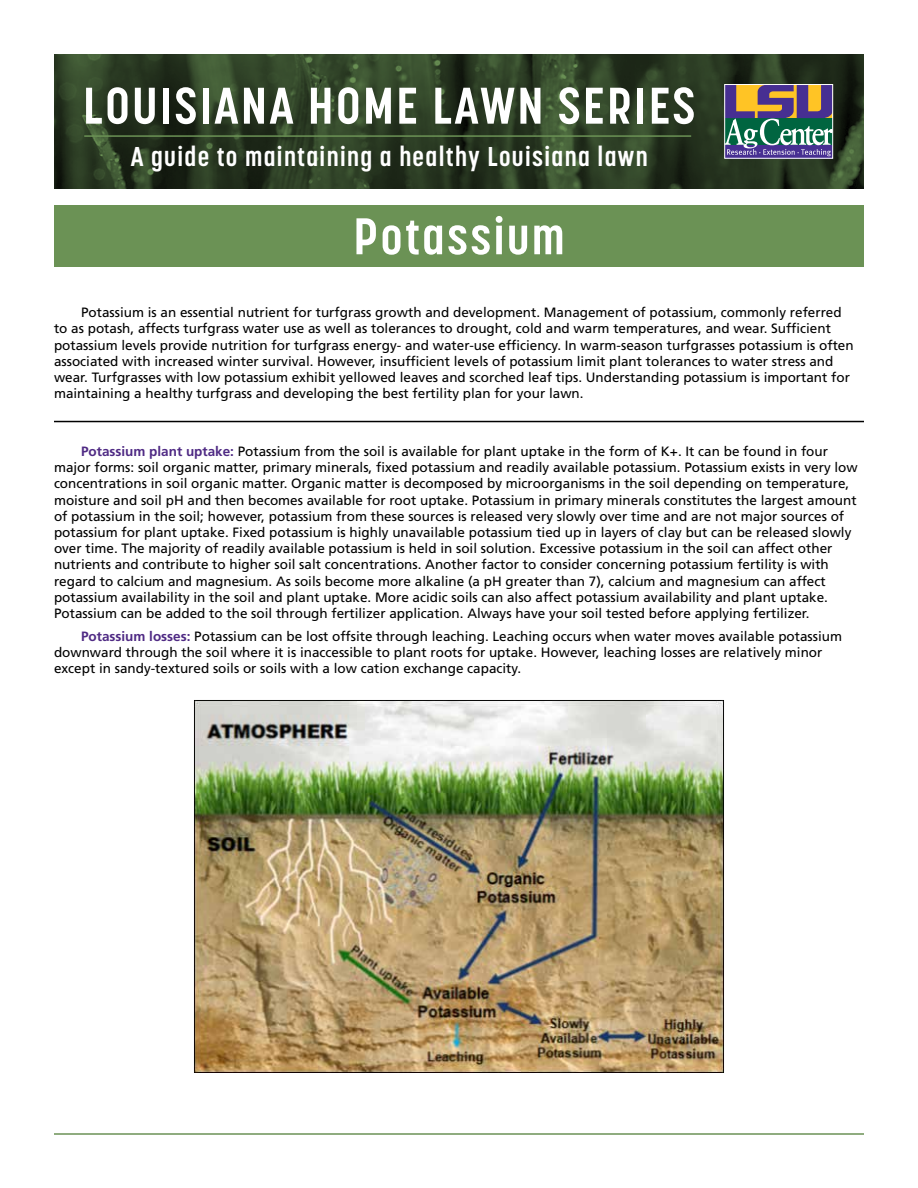
<style>
.page{position:relative;width:918px;height:1188px;background:#fff}
.page>*{position:absolute;margin:0;border:0;box-sizing:border-box;transform-origin:0 0}
.t1{font:700 51px "Korolev Condensed";letter-spacing:.05em;color:#fff}
.Title_2{font:700 27px "Korolev Condensed";letter-spacing:.05em;color:#fff}
.Body_text{font:13.5px/16.2px "Frutiger LT Std";color:#000}
.s1{font-weight:700;color:#4f2a84}
</style>
<div class="page">
<div style="left:54px;top:205px;width:810px;height:62px;background:#6b9255"></div>
<svg style="left:54px;top:54px;width:810px;height:135px;background:#2b3c23"></svg>
<div style="left:725px;top:145px;width:108px;height:13px;background:#472f92"></div>
<svg style="left:726px;top:86px;width:105px;height:70px"></svg>
<div style="left:724px;top:84px;width:109px;height:75px;border:1px solid #fff"></div>
<hr style="left:84px;top:135px;width:607px;height:2px;background:#6b9255">
<hr style="left:54px;top:421px;width:810px;height:1px;background:#000">
<hr style="left:54px;top:1133px;width:810px;height:2px;background:#6b9255">
<img style="left:194px;top:700px;width:530px;height:373px">
<h1 class="t1" style="left:83px;top:76px;width:613px">LOUISIANA HOME LAWN SERIES</h1>
<h2 class="Title_2" style="left:131px;top:140px;width:518px">A guide to maintaining a healthy Louisiana lawn</h2>
<h1 class="t1" style="left:354px;top:206px;width:212px">Potassium</h1>
<p class="Body_text" style="left:54px;top:304px;width:801px;text-indent:27px">Potassium is an essential nutrient for turfgrass growth and development. Management of potassium, commonly referred to as potash, affects turfgrass water use as well as tolerances to drought, cold and warm temperatures, and wear. Sufficient potassium levels provide nutrition for turfgrass energy- and water-use efficiency. In warm-season turfgrasses potassium is often associated with increased winter survival. However, insufficient levels of potassium limit plant tolerances to water stress and wear. Turfgrasses with low potassium exhibit yellowed leaves and scorched leaf tips. Understanding potassium is important for maintaining a healthy turfgrass and developing the best fertility plan for your lawn.</p>
<p class="Body_text" style="left:54px;top:443px;width:805px;text-indent:27px"><span class="s1">Potassium plant uptake:</span> Potassium from the soil is available for plant uptake in the form of K+. It can be found in four major forms: soil organic matter, primary minerals, fixed potassium and readily available potassium. Potassium exists in very low concentrations in soil organic matter. Organic matter is decomposed by microorganisms in the soil depending on temperature, moisture and soil pH and then becomes available for root uptake. Potassium in primary minerals constitutes the largest amount of potassium in the soil; however, potassium from these sources is released very slowly over time and are not major sources of potassium for plant uptake. Fixed potassium is highly unavailable potassium tied up in layers of clay but can be released slowly over time. The majority of readily available potassium is held in soil solution. Excessive potassium in the soil can affect other nutrients and contribute to higher soil salt concentrations. Another factor to consider concerning potassium fertility is with regard to calcium and magnesium. As soils become more alkaline (a pH greater than 7), calcium and magnesium can affect potassium availability in the soil and plant uptake. More acidic soils can also affect potassium availability and plant uptake.<br>Potassium can be added to the soil through fertilizer application. Always have your soil tested before applying fertilizer.</p>
<p class="Body_text" style="left:54px;top:628px;width:790px;text-indent:27px"><span class="s1">Potassium losses:</span> Potassium can be lost offsite through leaching. Leaching occurs when water moves available potassium downward through the soil where it is inaccessible to plant roots for uptake. However, leaching losses are relatively minor except in sandy-textured soils or soils with a low cation exchange capacity.</p>
</div>
